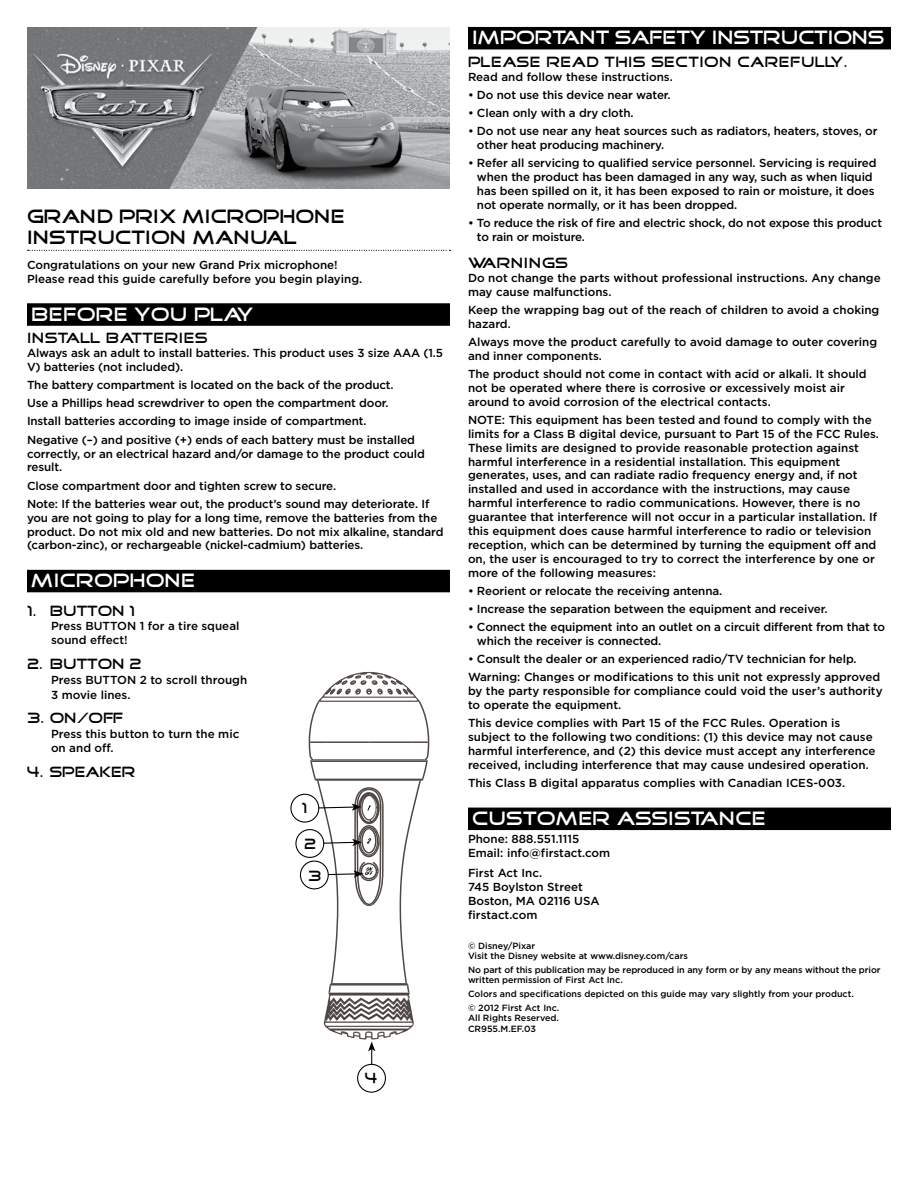
<style>
.page{position:relative;width:918px;height:1188px;background:#fff}
.page>*{position:absolute;margin:0;border:0;box-sizing:border-box;transform-origin:0 0}
.t1{font:19.5px "Good Times";letter-spacing:.01em;color:#fff}
.t2{font:19.5px/21px "Good Times";color:#000}
.t3{font:19.5px "Good Times";letter-spacing:-.01em;color:#fff}
.t4{font:15px/32.1px "Good Times";letter-spacing:.03em;color:#000}
.t5{font:15px "Good Times";color:#000}
.t6{font:500 11.7px/14px "Gotham";letter-spacing:-.01em;color:#000}
.t7{font:500 9px/10.5px "Gotham";color:#000}
</style>
<div class="page">
<svg style="left:28px;top:250px;width:422px;height:1px"></svg>
<div style="left:27px;top:303px;width:423px;height:23px;background:#000"></div>
<div style="left:27px;top:570px;width:423px;height:22px;background:#000"></div>
<div style="left:468px;top:27px;width:423px;height:22px;background:#000"></div>
<div style="left:468px;top:808px;width:423px;height:22px;background:#000"></div>
<img style="left:27px;top:27px;width:423px;height:162px">
<img style="left:324px;top:993px;width:85px;height:45px">
<img style="left:318px;top:672px;width:102px;height:29px">
<div style="left:290px;top:794px;width:29px;height:29px;border:1px solid #000;border-radius:50%"></div>
<div style="left:295px;top:829px;width:29px;height:29px;border:1px solid #000;border-radius:50%"></div>
<svg style="left:303px;top:701px;width:126px;height:292px"></svg>
<div style="left:300px;top:861px;width:28px;height:28px;background:#fff;border-radius:50%"></div>
<div style="left:300px;top:861px;width:29px;height:28px;border:1px solid #000;border-radius:50%"></div>
<hr style="left:371px;top:1049px;width:1px;height:37px;background:#000">
<svg style="left:368px;top:1041px;width:7px;height:10px"></svg>
<div style="left:358px;top:1064px;width:28px;height:28px;background:#fff;border-radius:50%"></div>
<div style="left:357px;top:1064px;width:29px;height:29px;border:1px solid #000;border-radius:50%"></div>
<h1 class="t2" style="left:27px;top:207px;width:319px">GRAND PRIX MICROPHONE<br>INSTRUCTION MANUAL</h1>
<p class="t6" style="left:27px;top:258px;width:337px">Congratulations on your new Grand Prix microphone!<br>Please read this guide carefully before you begin playing.</p>
<h1 class="t1" style="left:31px;top:305px;width:224px">BEFORE YOU PLAY</h1>
<p class="t4" style="left:27px;top:323px;width:182px">INSTALL BATTERIES</p>
<p class="t6" style="left:27px;top:346px;width:418px">Always ask an adult to install batteries. This product uses 3 size AAA (1.5<br>V) batteries (not included).</p>
<p class="t6" style="left:27px;top:376px;width:390px;line-height:18.1px">The battery compartment is located on the back of the product.<br>Use a Phillips head screwdriver to open the compartment door.<br>Install batteries according to image inside of compartment.<br>Negative (–) and positive (+) ends of each battery must be installed</p>
<p class="t6" style="left:27px;top:446px;width:399px">correctly, or an electrical hazard and/or damage to the product could result.</p>
<p class="t6" style="left:27px;top:476px;width:404px;line-height:18.1px">Close compartment door and tighten screw to secure.<br>Note: If the batteries wear out, the product’s sound may deteriorate. If</p>
<p class="t6" style="left:27px;top:510px;width:418px">you are not going to play for a long time, remove the batteries from the product. Do not mix old and new batteries. Do not mix alkaline, standard (carbon-zinc), or rechargeable (nickel-cadmium) batteries.</p>
<h1 class="t1" style="left:31px;top:571px;width:166px">MICROPHONE</h1>
<p class="t4" style="left:27px;top:596px;width:110px">1. BUTTON 1</p>
<p class="t6" style="left:51px;top:619px;width:190px">Press BUTTON 1 for a tire squeal sound effect!</p>
<p class="t4" style="left:27px;top:648px;width:116px">2. BUTTON 2</p>
<p class="t6" style="left:51px;top:672px;width:198px;line-height:15px">Press BUTTON 2 to scroll through<br>3 movie lines.</p>
<p class="t4" style="left:27px;top:703px;width:98px">3. ON/OFF</p>
<p class="t6" style="left:51px;top:727px;width:190px">Press this button to turn the mic on and off.</p>
<p class="t5" style="left:27px;top:765px;width:110px">4. SPEAKER</p>
<p class="t4" style="left:302px;top:792px;width:7px">1</p>
<p class="t4" style="left:304px;top:828px;width:19px">2<br>3</p>
<h1 class="t3" style="left:472px;top:29px;width:414px">IMPORTANT SAFETY INSTRUCTIONS</h1>
<p class="t4" style="left:468px;top:46px;width:381px">PLEASE READ THIS SECTION CAREFULLY.</p>
<p class="t6" style="left:468px;top:69px;width:206px">Read and follow these instructions.</p>
<p class="t6" style="left:468px;top:88px;width:204px">• Do not use this device near water.</p>
<p class="t6" style="left:468px;top:106px;width:167px">• Clean only with a dry cloth.</p>
<p class="t6" style="left:477px;top:124px;width:402px;text-indent:-9px">• Do not use near any heat sources such as radiators, heaters, stoves, or other heat producing machinery.</p>
<p class="t6" style="left:477px;top:156px;width:401px;text-indent:-9px">• Refer all servicing to qualified service personnel. Servicing is required when the product has been damaged in any way, such as when liquid has been spilled on it, it has been exposed to rain or moisture, it does not operate normally, or it has been dropped.</p>
<p class="t6" style="left:477px;top:216px;width:407px;text-indent:-9px">• To reduce the risk of fire and electric shock, do not expose this product to rain or moisture.</p>
<p class="t4" style="left:468px;top:247px;width:102px">WARNINGS</p>
<p class="t6" style="left:468px;top:271px;width:414px">Do not change the parts without professional instructions. Any change may cause malfunctions.</p>
<p class="t6" style="left:468px;top:303px;width:413px">Keep the wrapping bag out of the reach of children to avoid a choking hazard.</p>
<p class="t6" style="left:468px;top:335px;width:411px">Always move the product carefully to avoid damage to outer covering and inner components.</p>
<p class="t6" style="left:468px;top:367px;width:400px">The product should not come in contact with acid or alkali. It should not be operated where there is corrosive or excessively moist air around to avoid corrosion of the electrical contacts.</p>
<p class="t6" style="left:468px;top:413px;width:413px">NOTE: This equipment has been tested and found to comply with the limits for a Class B digital device, pursuant to Part 15 of the FCC Rules.<br>These limits are designed to provide reasonable protection against harmful interference in a residential installation. This equipment generates, uses, and can radiate radio frequency energy and, if not installed and used in accordance with the instructions, may cause harmful interference to radio communications. However, there is no guarantee that interference will not occur in a particular installation. If this equipment does cause harmful interference to radio or television reception, which can be determined by turning the equipment off and on, the user is encouraged to try to correct the interference by one or more of the following measures:</p>
<p class="t6" style="left:468px;top:584px;width:256px">• Reorient or relocate the receiving antenna.</p>
<p class="t6" style="left:468px;top:602px;width:361px">• Increase the separation between the equipment and receiver.</p>
<p class="t6" style="left:477px;top:620px;width:410px;text-indent:-9px">• Connect the equipment into an outlet on a circuit different from that to which the receiver is connected.</p>
<p class="t6" style="left:468px;top:650px;width:414px;line-height:18.1px">• Consult the dealer or an experienced radio/TV technician for help.<br>Warning: Changes or modifications to this unit not expressly approved</p>
<p class="t6" style="left:468px;top:684px;width:416px">by the party responsible for compliance could void the user’s authority to operate the equipment.</p>
<p class="t6" style="left:468px;top:716px;width:409px">This device complies with Part 15 of the FCC Rules. Operation is subject to the following two conditions: (1) this device may not cause harmful interference, and (2) this device must accept any interference received, including interference that may cause undesired operation.</p>
<p class="t6" style="left:468px;top:776px;width:379px">This Class B digital apparatus complies with Canadian ICES-003.</p>
<h1 class="t1" style="left:472px;top:809px;width:295px">CUSTOMER ASSISTANCE</h1>
<p class="t6" style="left:468px;top:832px;width:144px">Phone: 888.551.1115<br>Email: info@firstact.com</p>
<p class="t6" style="left:468px;top:866px;width:133px">First Act Inc.<br>745 Boylston Street<br>Boston, MA 02116 USA firstact.com</p>
<p class="t7" style="left:468px;top:940px;width:221px">© Disney/Pixar<br>Visit the Disney website at www.disney.com/cars</p>
<p class="t7" style="left:468px;top:964px;width:414px">No part of this publication may be reproduced in any form or by any means without the prior written permission of First Act Inc.</p>
<p class="t7" style="left:468px;top:987px;width:387px;line-height:13.8px">Colors and specifications depicted on this guide may vary slightly from your product. © 2012 First Act Inc.</p>
<p class="t7" style="left:468px;top:1013px;width:93px">All Rights Reserved.<br>CR955.M.EF.03</p>
</div>
